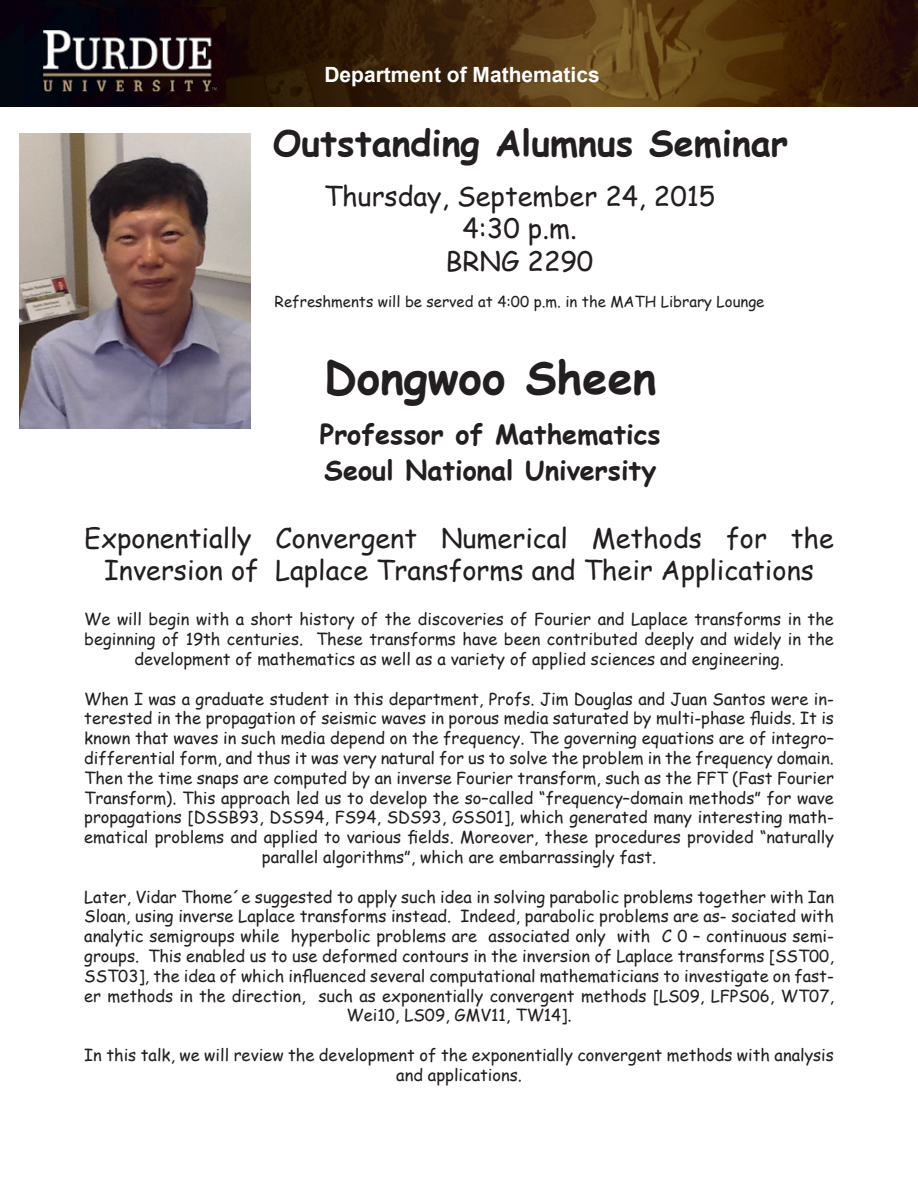
<style>
.page{position:relative;width:918px;height:1188px;background:#fff}
.page>*{position:absolute;margin:0;border:0;box-sizing:border-box;transform-origin:0 0}
.t1{font:700 45px "Comic Sans MS";color:#231f20}
.t2{font:700 36px "Comic Sans MS";color:#231f20}
.t3{font:27px/32.4px "Comic Sans MS";color:#231f20;text-align:center}
.t4{font:700 27px "Comic Sans MS";color:#231f20}
.t5{font:700 21px "Arial";color:#fff}
.t6{font:16.5px/19.8px "Comic Sans MS";color:#231f20;text-align:center}
.t7{font:15px "Comic Sans MS";color:#231f20}
</style>
<div class="page">
<img style="left:0;top:0;width:918px;height:106px">
<img style="left:24px;top:8px;width:201px;height:97px">
<img style="left:19px;top:134px;width:231px;height:295px">
<p class="t5" style="left:324px;top:60px;width:277px">Department of Mathematics</p>
<p class="t2" style="left:273px;top:116px;width:517px">Outstanding Alumnus Seminar</p>
<p class="t3" style="left:324px;top:179px;width:393px">Thursday, September 24, 2015</p>
<p class="t3" style="left:462px;top:211px;width:116px">4:30 p.m.</p>
<p class="t3" style="left:446px;top:244px;width:149px">BRNG 2290</p>
<p class="t7" style="left:275px;top:290px;width:491px">Refreshments will be served at 4:00 p.m. in the MATH Library Lounge</p>
<p class="t1" style="left:324px;top:344px;width:334px">Dongwoo Sheen</p>
<p class="t4" style="left:320px;top:414px;width:342px">Professor of Mathematics</p>
<p class="t4" style="left:324px;top:450px;width:333px">Seoul National University</p>
<p class="t3" style="left:84px;top:521px;width:751px">Exponentially Convergent Numerical Methods for the<br>Inversion of Laplace Transforms and Their Applications</p>
<p class="t6" style="left:84px;top:609px;width:751px">We will begin with a short history of the discoveries of Fourier and Laplace transforms in the beginning of 19th centuries. These transforms have been contributed deeply and widely in the development of mathematics as well as a variety of applied sciences and engineering.</p>
<p class="t6" style="left:84px;top:688px;width:751px">When I was a graduate student in this department, Profs. Jim Douglas and Juan Santos were in&shy;terested in the propagation of seismic waves in porous media saturated by multi-phase fluids. It is known that waves in such media depend on the frequency. The governing equations are of integro– differential form, and thus it was very natural for us to solve the problem in the frequency domain.<br>Then the time snaps are computed by an inverse Fourier transform, such as the FFT (Fast Fourier Transform). This approach led us to develop the so–called “frequency–domain methods” for wave propagations [DSSB93, DSS94, FS94, SDS93, GSS01], which generated many interesting math&shy;ematical problems and applied to various fields. Moreover, these procedures provided “naturally parallel algorithms”, which are embarrassingly fast.</p>
<p class="t6" style="left:84px;top:886px;width:751px">Later, Vidar Thome´e suggested to apply such idea in solving parabolic problems together with Ian Sloan, using inverse Laplace transforms instead. Indeed, parabolic problems are as- sociated with analytic semigroups while hyperbolic problems are associated only with C 0 – continuous semi&shy;groups. This enabled us to use deformed contours in the inversion of Laplace transforms [SST00, SST03], the idea of which influenced several computational mathematicians to investigate on fast&shy;er methods in the direction, such as exponentially convergent methods [LS09, LFPS06, WT07, Wei10, LS09, GMV11, TW14].</p>
<p class="t6" style="left:84px;top:1045px;width:751px">In this talk, we will review the development of the exponentially convergent methods with analysis and applications.</p>
</div>
